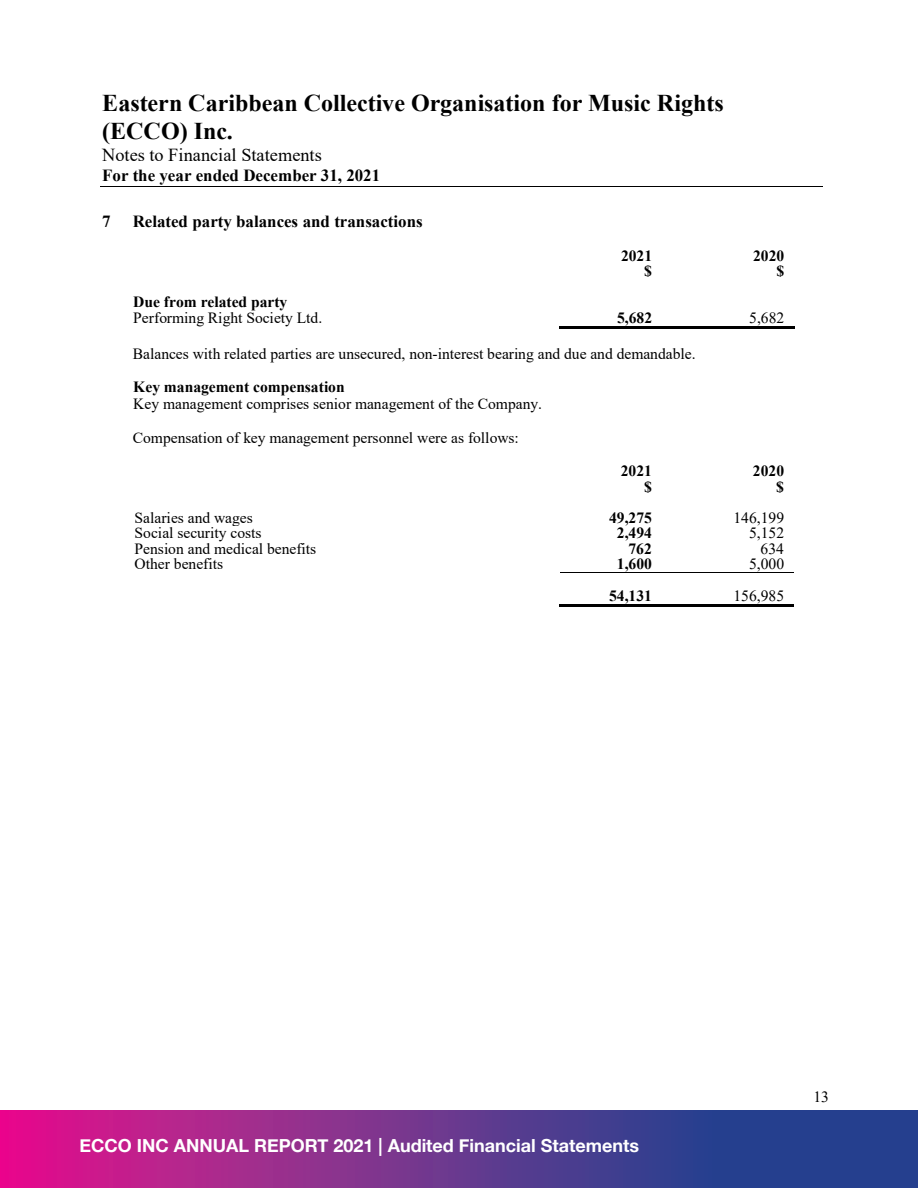
<style>
.page{position:relative;width:918px;height:1188px;background:#fff}
.page>*{position:absolute;margin:0;border:0;box-sizing:border-box;transform-origin:0 0}
.t1{font:700 24px/27.6px "Times New Roman";color:#000}
.t2{font:18.3px "Times New Roman";color:#000}
.t3{font:700 18px "Helvetica Neue";color:#fff}
.t4{font:700 16.95px "Times New Roman";color:#000}
.t5{font:15.6px/33.9px "Times New Roman";color:#000}
.t6{font:700 15.6px/15.6px "Times New Roman";color:#000;text-align:right}
.s1{font-weight:700}
</style>
<div class="page">
<svg style="left:0;top:1110px;width:918px;height:78px;background:#71318d"></svg>
<hr style="left:100px;top:186px;width:722px;height:1px;background:#000">
<hr style="left:560px;top:326px;width:102px;height:2px;background:#000">
<hr style="left:663px;top:326px;width:30px;height:2px;background:#000">
<hr style="left:694px;top:326px;width:100px;height:2px;background:#000">
<hr style="left:560px;top:572px;width:102px;height:1px;background:#000">
<hr style="left:663px;top:572px;width:30px;height:1px;background:#000">
<hr style="left:693px;top:572px;width:101px;height:1px;background:#000">
<hr style="left:559px;top:604px;width:103px;height:2px;background:#000">
<hr style="left:663px;top:604px;width:30px;height:2px;background:#000">
<hr style="left:694px;top:604px;width:100px;height:2px;background:#000">
<p class="t1" style="left:102px;top:89px;width:623px">Eastern Caribbean Collective Organisation for Music Rights (ECCO) Inc.</p>
<p class="t2" style="left:102px;top:142px;width:221px">Notes to Financial Statements</p>
<p class="t4" style="left:102px;top:163px;width:280px">For the year ended December 31, 2021</p>
<p class="t4" style="left:102px;top:209px;width:10px">7</p>
<p class="t4" style="left:133px;top:209px;width:292px">Related party balances and transactions</p>
<p class="t6" style="left:621px;top:247px;width:33px">2021 $</p>
<p class="t6" style="left:753px;top:247px;width:33px">2020 $</p>
<p class="t5" style="left:133px;top:294px;width:191px;line-height:15.6px"><span class="s1">Due from related party<br></span>Performing Right Society Ltd.</p>
<p class="t6" style="left:617px;top:310px;width:37px">5,682</p>
<p class="t5" style="left:749px;top:300px;width:37px">5,682</p>
<p class="t5" style="left:133px;top:336px;width:564px">Balances with related parties are unsecured, non-interest bearing and due and demandable.<br><span class="s1">Key management compensation</span></p>
<p class="t5" style="left:133px;top:387px;width:411px">Key management comprises senior management of the Company.<br>Compensation of key management personnel were as follows:</p>
<p class="t6" style="left:621px;top:463px;width:33px">2021 $</p>
<p class="t6" style="left:753px;top:463px;width:33px">2020 $</p>
<p class="t5" style="left:135px;top:500px;width:120px">Salaries and wages</p>
<p class="t6" style="left:609px;top:509px;width:44px">49,275</p>
<p class="t5" style="left:734px;top:500px;width:52px">146,199</p>
<p class="t5" style="left:135px;top:516px;width:129px">Social security costs</p>
<p class="t6" style="left:617px;top:525px;width:37px">2,494</p>
<p class="t5" style="left:749px;top:516px;width:37px">5,152</p>
<p class="t5" style="left:135px;top:531px;width:183px">Pension and medical benefits</p>
<p class="t6" style="left:628px;top:540px;width:25px">762</p>
<p class="t5" style="left:761px;top:531px;width:25px">634</p>
<p class="t5" style="left:135px;top:547px;width:90px">Other benefits</p>
<p class="t6" style="left:617px;top:556px;width:37px">1,600</p>
<p class="t5" style="left:749px;top:547px;width:37px">5,000</p>
<p class="t6" style="left:609px;top:588px;width:44px">54,131</p>
<p class="t5" style="left:734px;top:578px;width:52px">156,985</p>
<p class="t3" style="left:80px;top:1132px;width:561px">ECCO INC ANNUAL REPORT 2021 | Audited Financial Statements</p>
<p class="t5" style="left:813px;top:1080px;width:17px">13</p>
</div>
